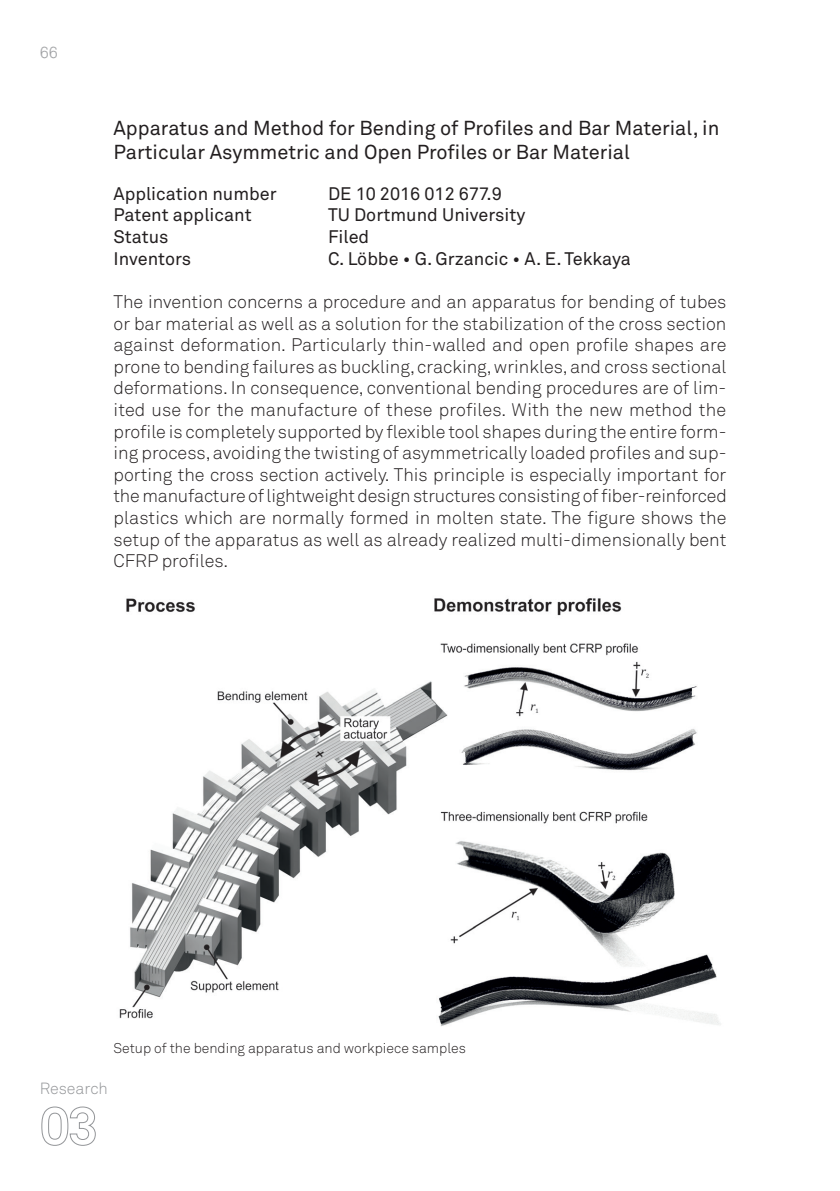
<style>
.page{position:relative;width:840px;height:1191px;background:#fff}
.page>*{position:absolute;margin:0;border:0;box-sizing:border-box;transform-origin:0 0}
.t1{font:20px/24px "Akkurat Office";color:#231f20}
.t2{font:18px/21.6px "Akkurat Light Office";color:#231f20;text-align:justify}
.t3{font:18px "Akkurat Office";color:#231f20}
.t4{font:16px "Akkurat Light Office";color:#939598}
.t5{font:14px "Akkurat Light Office";color:#231f20}
</style>
<div class="page">
<svg style="left:41px;top:1106px;width:55px;height:40px"></svg>
<img style="left:119px;top:598px;width:602px;height:428px">
<p class="t4" style="left:40px;top:43px;width:20px">66</p>
<p class="t1" style="left:113px;top:117px;width:607px">Apparatus and Method for Bending of Profiles and Bar Material, in<br>Particular Asymmetric and Open Profiles or Bar Material</p>
<p class="t3" style="left:113px;top:183px;width:165px">Application number</p>
<p class="t3" style="left:328px;top:183px;width:175px">DE 10 2016 012 677.9</p>
<p class="t3" style="left:113px;top:205px;width:139px">Patent applicant</p>
<p class="t3" style="left:328px;top:205px;width:199px">TU Dortmund University</p>
<p class="t3" style="left:113px;top:226px;width:57px">Status</p>
<p class="t3" style="left:328px;top:226px;width:43px">Filed</p>
<p class="t3" style="left:113px;top:248px;width:79px">Inventors</p>
<p class="t3" style="left:328px;top:248px;width:304px">C. Löbbe • G. Grzancic • A. E. Tekkaya</p>
<p class="t2" style="left:113px;top:291px;width:614px">The invention concerns a procedure and an apparatus for bending of tubes or bar material as well as a solution for the stabilization of the cross section against deformation. Particularly thin-walled and open profile shapes are prone to bending failures as buckling, cracking, wrinkles, and cross sectional deformations. In consequence, conventional bending procedures are of lim&shy;ited use for the manufacture of these profiles. With the new method the profile is completely supported by flexible tool shapes during the entire form&shy;ing process, avoiding the twisting of asymmetrically loaded profiles and sup&shy;porting the cross section actively. This principle is especially important for the manufacture of lightweight design structures consisting of fiber-reinforced plastics which are normally formed in molten state. The figure shows the setup of the apparatus as well as already realized multi-dimensionally bent CFRP profiles.</p>
<p class="t5" style="left:113px;top:1040px;width:354px">Setup of the bending apparatus and workpiece samples</p>
<p class="t4" style="left:40px;top:1078px;width:69px">Research</p>
</div>
